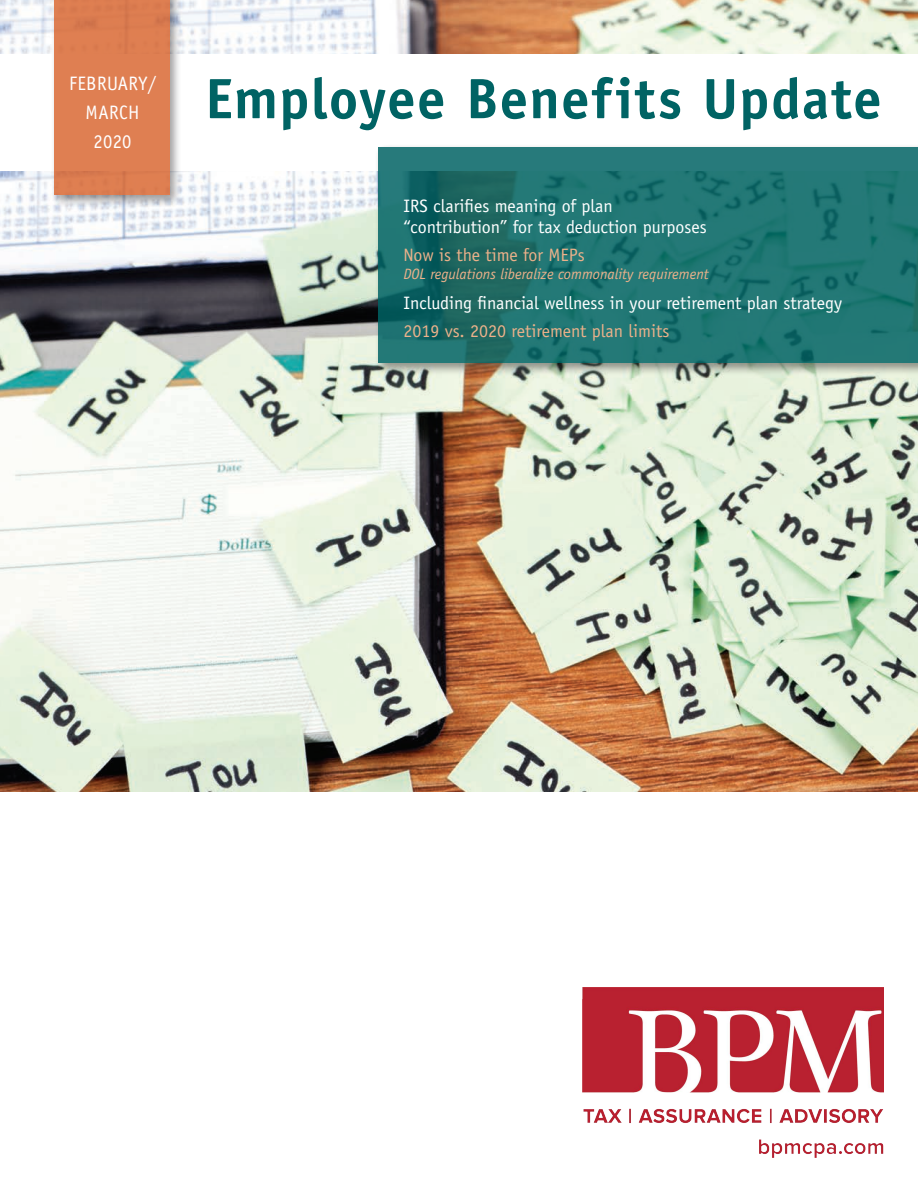
<style>
.page{position:relative;width:918px;height:1188px;background:#fff}
.page>*{position:absolute;margin:0;border:0;box-sizing:border-box;transform-origin:0 0}
.t1{font:700 57px "Officina Sans Std";letter-spacing:.02em;color:#006364}
.t2{font:19.5px/29.1px "Officina Sans Std";letter-spacing:.02em;color:#fff;text-align:center;scale:.95 1}
.t3{font:18px/21px "Officina Sans Std";color:#fff}
.t4{font:18px "Officina Sans Std";color:#ecb18a}
.t5{font:italic 15px "Officina Sans Std";color:#ecb18a}
</style>
<div class="page">
<img style="left:0;top:0;width:918px;height:792px">
<div style="left:0;top:54px;width:918px;height:117px;background:#fff"></div>
<div style="left:50px;top:0;width:132px;height:208px;background:#231f20;opacity:.55"></div>
<div style="left:54px;top:0;width:116px;height:195px;background:#df7f52"></div>
<div style="left:374px;top:143px;width:544px;height:233px;background:#231f20;opacity:.55"></div>
<svg style="left:378px;top:147px;width:540px;height:216px;background:#1f7370"></svg>
<img style="left:583px;top:988px;width:301px;height:170px">
<p class="t2" style="left:69px;top:69px;width:93px">FEBRUARY/<br>MARCH<br>2020</p>
<h1 class="t1" style="left:206px;top:63px;width:678px">Employee Benefits Update</h1>
<p class="t3" style="left:404px;top:195px;width:305px">IRS clarifies meaning of plan “contribution” for tax deduction purposes</p>
<p class="t4" style="left:404px;top:244px;width:183px">Now is the time for MEPs</p>
<p class="t5" style="left:404px;top:265px;width:307px">DOL regulations liberalize commonality requirement</p>
<p class="t3" style="left:404px;top:292px;width:440px">Including financial wellness in your retirement plan strategy</p>
<p class="t4" style="left:404px;top:321px;width:268px">2019 vs. 2020 retirement plan limits</p>
</div>
